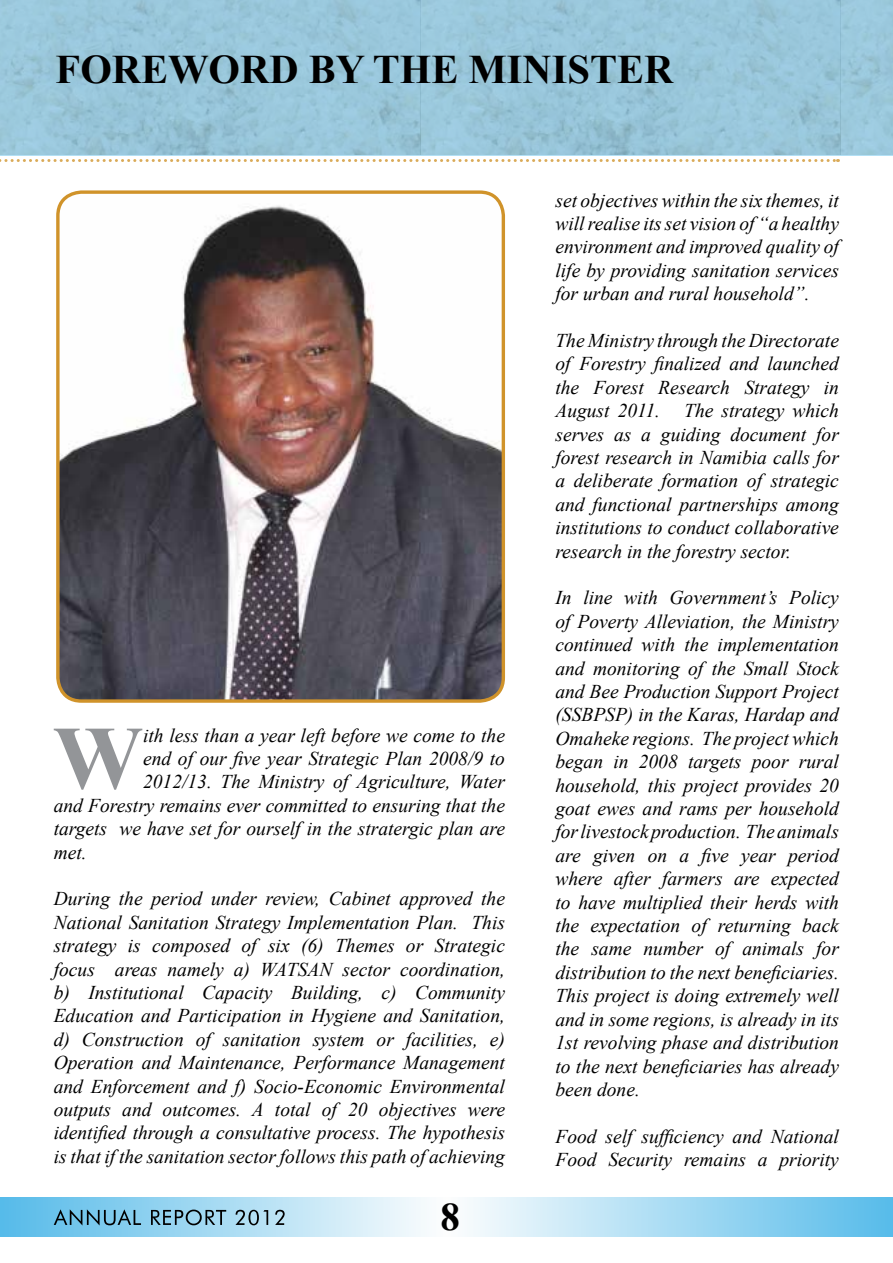
<style>
.page{position:relative;width:893px;height:1263px;background:#fff}
.page>*{position:absolute;margin:0;border:0;box-sizing:border-box;transform-origin:0 0}
.t1{font:700 90.15px "Times New Roman";color:#939598}
.t2{font:700 40.5px "Times New Roman";color:#000}
.t3{font:700 39px "Times New Roman";color:#000}
.t4{font:italic 19.5px/23.4px "Times New Roman";color:#000;text-align:justify}
</style>
<div class="page">
<svg style="left:0;top:1198px;width:892px;height:39px"></svg>
<svg style="left:1px;top:1197px;width:892px;height:39px;background:#abdcf3"></svg>
<svg style="left:0;top:159px;width:838px;height:3px"></svg>
<svg style="left:54px;top:1209px;width:231px;height:16px;background:#6f9eb4"></svg>
<svg style="left:0;top:0;width:893px;height:156px;background:#98c5d9"></svg>
<img style="left:60px;top:194px;width:443px;height:505px">
<div style="left:56px;top:190px;width:449px;height:513px;border:3px solid #d0932a;border-radius:24px"></div>
<h2 class="t2" style="left:56px;top:41px;width:32px">FOREWORD</h2>
<h2 class="t2" style="left:309px;top:41px;width:187px">BY THEMINISTER</h2>
<h1 class="t1" style="left:53px;top:696px;width:92px">W</h1>
<p class="t4" style="left:143px;top:723px;width:363px">ith less than a year left before we come to the</p>
<p class="t4" style="left:143px;top:746px;width:363px">end of our five year Strategic Plan 2008/9 to</p>
<p class="t4" style="left:143px;top:770px;width:363px">2012/13. The Ministry of Agriculture, Water</p>
<p class="t4" style="left:54px;top:793px;width:453px">and Forestry remains ever committed to ensuring that the</p>
<p class="t4" style="left:54px;top:816px;width:453px">targets we have set for ourself in the stratergic plan are</p>
<p class="t4" style="left:54px;top:840px;width:35px">met.</p>
<p class="t4" style="left:54px;top:887px;width:453px">During the period under review, Cabinet approved the National Sanitation Strategy Implementation Plan. This strategy is composed of six (6) Themes or Strategic focus areas namely a) WATSAN sector coordination, b) Institutional Capacity Building, c) Community Education and Participation in Hygiene and Sanitation, d) Construction of sanitation system or facilities, e)<br>Operation and Maintenance, Performance Management and Enforcement and f) Socio-Economic Environmental outputs and outcomes. A total of 20 objectives were identified through a consultative process. The hypothesis is that if the sanitation sector follows this path of achieving</p>
<h3 class="t3" style="left:440px;top:1190px;width:21px">8</h3>
<p class="t4" style="left:555px;top:188px;width:285px">set objectives within the six themes, it will realise its set vision of “a healthy environment and improved quality of life by providing sanitation services for urban and rural household”.</p>
<p class="t4" style="left:555px;top:328px;width:285px">The Ministry through the Directorate of Forestry finalized and launched the Forest Research Strategy in August 2011. The strategy which serves as a guiding document for forest research in Namibia calls for a deliberate formation of strategic and functional partnerships among institutions to conduct collaborative research in the forestry sector.</p>
<p class="t4" style="left:555px;top:586px;width:285px">In line with Government’s Policy of Poverty Alleviation, the Ministry continued with the implementation and monitoring of the Small Stock and Bee Production Support Project (SSBPSP) in the Karas, Hardap and Omaheke regions. The project which began in 2008 targets poor rural household, this project provides 20 goat ewes and rams per household for livestock production. The animals are given on a five year period where after farmers are expected to have multiplied their herds with the expectation of returning back the same number of animals for distribution to the next beneficiaries.<br>This project is doing extremely well and in some regions, is already in its 1st revolving phase and distribution to the next beneficiaries has already been done.</p>
<p class="t4" style="left:555px;top:1124px;width:285px">Food self sufficiency and National<br>Food Security remains a priority</p>
</div>
